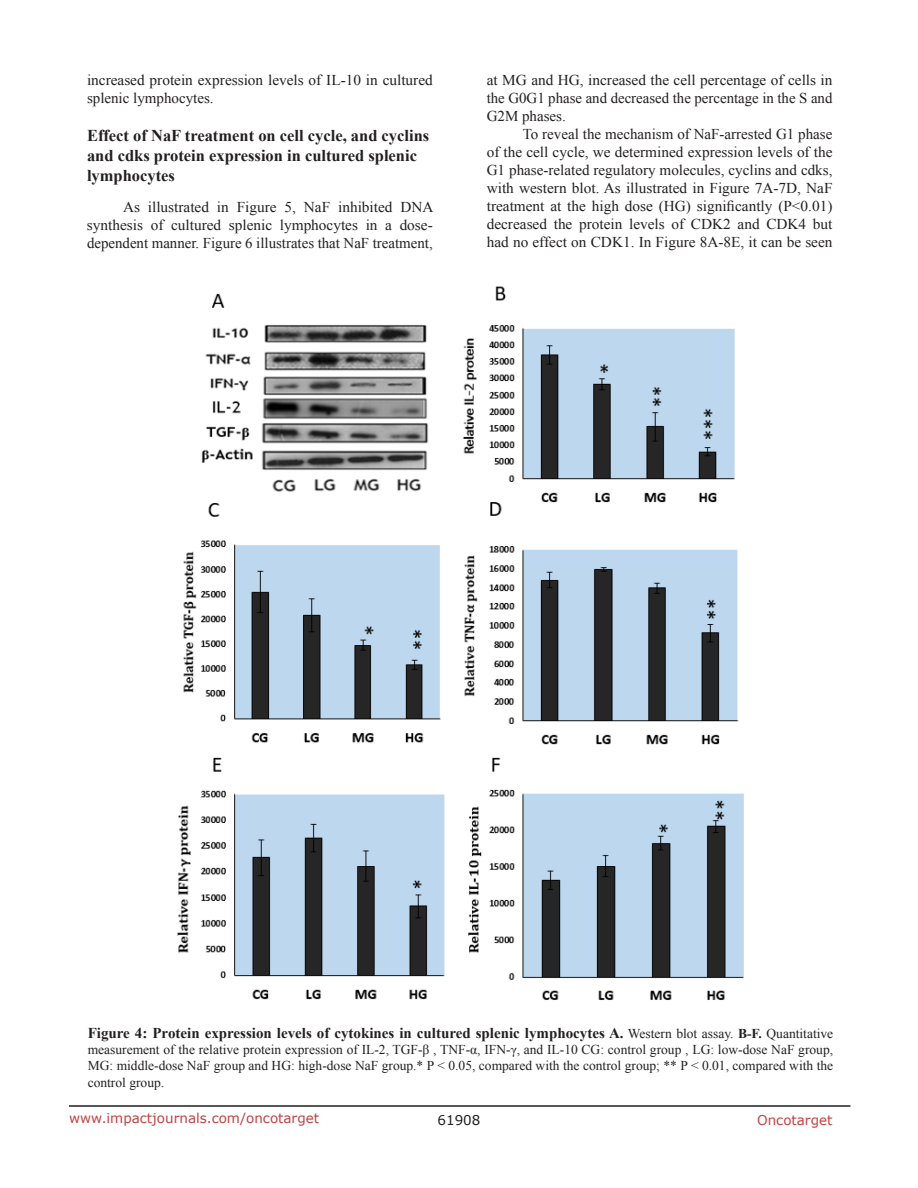
<style>
.page{position:relative;width:918px;height:1188px;background:#fff}
.page>*{position:absolute;margin:0;border:0;box-sizing:border-box;transform-origin:0 0}
.t1{font:700 16.5px/19.8px "Times New Roman";color:#231f20}
.t2{font:15px/18px "Times New Roman";color:#231f20;text-align:justify}
.t3{font:700 15px "Times New Roman";color:#231f20}
.t4{font:13.5px/16.2px "Times New Roman";color:#231f20;text-align:justify}
.t5{font:13.5px "Verdana";color:#c24141}
.t6{font:13.5px "Verdana";color:#231f20}
.s1{font-weight:400;font-size:13.5px}
.s2{font-size:13.5px}
</style>
<div class="page">
<hr style="left:69px;top:1105px;width:781px;height:2px;background:#231f20">
<img style="left:177px;top:286px;width:567px;height:714px">
<p class="t2" style="left:87px;top:71px;width:347px">increased protein expression levels of IL-10 in cultured splenic lymphocytes.</p>
<p class="t1" style="left:87px;top:125px;width:344px">Effect of NaF treatment on cell cycle, and cyclins and cdks protein expression in cultured splenic lymphocytes</p>
<p class="t2" style="left:87px;top:198px;width:348px;text-indent:36px">As illustrated in Figure 5, NaF inhibited DNA synthesis of cultured splenic lymphocytes in a dose&shy;dependent manner. Figure 6 illustrates that NaF treatment,</p>
<p class="t2" style="left:487px;top:71px;width:347px">at MG and HG, increased the cell percentage of cells in the G0G1 phase and decreased the percentage in the S and G2M phases.</p>
<p class="t2" style="left:487px;top:125px;width:347px;text-indent:36px">To reveal the mechanism of NaF-arrested G1 phase of the cell cycle, we determined expression levels of the G1 phase-related regulatory molecules, cyclins and cdks, with western blot. As illustrated in Figure 7A-7D, NaF treatment at the high dose (HG) significantly (P&lt;0.01) decreased the protein levels of CDK2 and CDK4 but had no effect on CDK1. In Figure 8A-8E, it can be seen</p>
<p class="t3" style="left:88px;top:1023px;width:747px">Figure 4: Protein expression levels of cytokines in cultured splenic lymphocytes A. <span class="s1">Western blot assay.</span> <span class="s2">B-F.</span> <span class="s1">Quantitative</span></p>
<p class="t4" style="left:88px;top:1041px;width:747px">measurement of the relative protein expression of IL-2, TGF-β , TNF-α, IFN-γ, and IL-10 CG: control group , LG: low-dose NaF group, MG: middle-dose NaF group and HG: high-dose NaF group.* P &lt; 0.05, compared with the control group; ** P &lt; 0.01, compared with the control group.</p>
<p class="t5" style="left:69px;top:1109px;width:252px">www.impactjournals.com/oncotarget</p>
<p class="t6" style="left:438px;top:1111px;width:44px">61908</p>
<p class="t5" style="left:757px;top:1111px;width:77px">Oncotarget</p>
</div>
